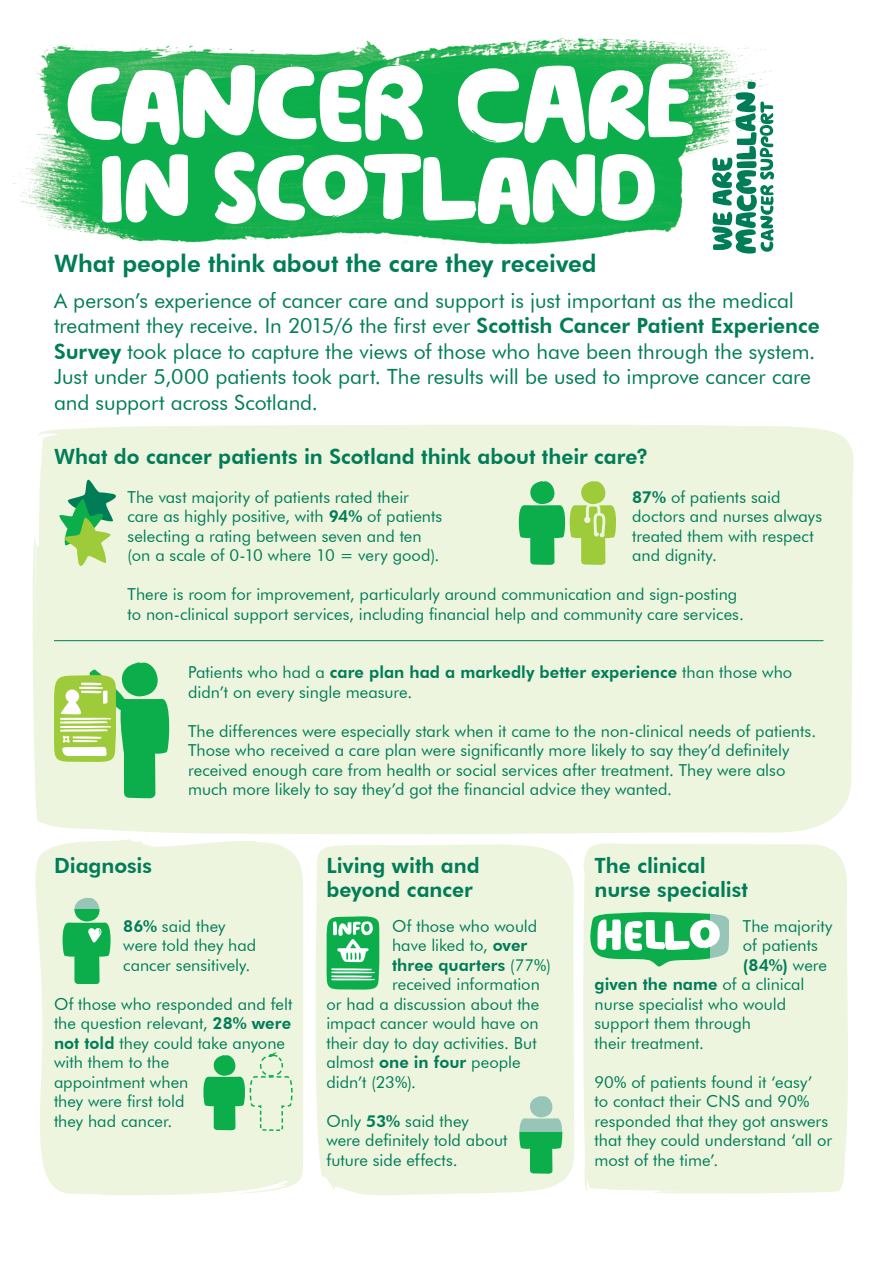
<style>
.page{position:relative;width:893px;height:1263px;background:#fff}
.page>*{position:absolute;margin:0;border:0;box-sizing:border-box;transform-origin:0 0}
.t1{font:103.5px "Macmillan Headline";letter-spacing:-.015em;color:#fff}
.t2{font:93px "Macmillan Headline";letter-spacing:-.02em;color:#fff}
.t3{font:800 24px "Futura BT";color:#007d57}
.t4{font:21px/25.5px "Futura BT";letter-spacing:-.005em;color:#007d57}
.t5{font:800 21px/24px "Futura BT";color:#007d57}
.t6{font:16.5px/19.5px "Futura BT";color:#007d57}
.t7{font:800 16.5px "Futura BT";letter-spacing:.005em;color:#007d57}
.s1{font-weight:800}
.s2{font-weight:400}
</style>
<div class="page">
<img style="left:13px;top:38px;width:762px;height:217px">
<div style="left:583px;top:843px;width:265px;height:351px;background:#eef5df"></div>
<div style="left:315px;top:844px;width:259px;height:352px;background:#eef5df"></div>
<div style="left:35px;top:839px;width:268px;height:356px;background:#eef5df"></div>
<div style="left:32px;top:424px;width:822px;height:410px;background:#eef5df"></div>
<svg style="left:56px;top:478px;width:67px;height:94px;background:#aad7a3"></svg>
<svg style="left:516px;top:481px;width:103px;height:84px;background:#96d588"></svg>
<svg style="left:53px;top:662px;width:120px;height:136px;background:#98d68f"></svg>
<svg style="left:325px;top:916px;width:56px;height:76px"></svg>
<svg style="left:519px;top:1096px;width:43px;height:36px;background:#b9d8c6"></svg>
<svg style="left:519px;top:1132px;width:43px;height:42px;background:#51c379"></svg>
<svg style="left:201px;top:1049px;width:92px;height:83px;background:#aadfb3"></svg>
<svg style="left:720px;top:912px;width:9px;height:55px"></svg>
<svg style="left:590px;top:912px;width:130px;height:55px"></svg>
<hr style="left:54px;top:640px;width:769px;height:1px;background:#007d57">
<svg style="left:62px;top:897px;width:49px;height:12px"></svg>
<svg style="left:62px;top:909px;width:49px;height:75px;background:#5cc781"></svg>
<svg style="left:712px;top:82px;width:62px;height:172px"></svg>
<h1 class="t1" style="left:65px;top:41px;width:630px">CANCER CARE</h1>
<h2 class="t2" style="left:99px;top:131px;width:559px">IN SCOTLAND</h2>
<h3 class="t3" style="left:54px;top:249px;width:544px">What people think about the care they received</h3>
<p class="t4" style="left:54px;top:287px;width:767px">A person’s experience of cancer care and support is just important as the medical treatment they receive. In 2015/6 the first ever <span class="s1">Scottish Cancer Patient Experience Survey</span> took place to capture the views of those who have been through the system.<br>Just under 5,000 patients took part. The results will be used to improve cancer care and support across Scotland.</p>
<p class="t5" style="left:54px;top:444px;width:596px">What do cancer patients in Scotland think about their care?</p>
<p class="t6" style="left:128px;top:487px;width:316px">The vast majority of patients rated their care as highly positive, with <span class="s1">94%</span> of patients selecting a rating between seven and ten (on a scale of 0-10 where 10 = very good).</p>
<p class="t6" style="left:632px;top:487px;width:191px"><span class="s1">87%</span> of patients said doctors and nurses always treated them with respect and dignity.</p>
<p class="t6" style="left:128px;top:584px;width:618px">There is room for improvement, particularly around communication and sign-posting to non-clinical support services, including financial help and community care services.</p>
<p class="t6" style="left:188px;top:662px;width:606px">Patients who had a <span class="s1">care plan had a markedly better experience</span> than those who didn’t on every single measure.</p>
<p class="t6" style="left:188px;top:721px;width:630px">The differences were especially stark when it came to the non-clinical needs of patients.<br>Those who received a care plan were significantly more likely to say they’d definitely received enough care from health or social services after treatment. They were also much more likely to say they’d got the financial advice they wanted.</p>
<p class="t5" style="left:54px;top:853px;width:100px">Diagnosis</p>
<p class="t5" style="left:326px;top:853px;width:155px">Living with and beyond cancer</p>
<p class="t5" style="left:595px;top:853px;width:155px">The clinical nurse specialist</p>
<p class="t6" style="left:123px;top:916px;width:134px"><span class="s1">86%</span> said they were told they had cancer sensitively.</p>
<p class="t6" style="left:392px;top:916px;width:147px">Of those who would</p>
<p class="t6" style="left:392px;top:935px;width:137px">have liked to, <span class="s1">over</span></p>
<p class="t7" style="left:392px;top:955px;width:160px">three quarters <span class="s2">(77%)</span></p>
<p class="t6" style="left:392px;top:974px;width:149px">received information</p>
<p class="t6" style="left:326px;top:994px;width:214px">or had a discussion about the</p>
<p class="t6" style="left:326px;top:1013px;width:214px">impact cancer would have on</p>
<p class="t6" style="left:326px;top:1033px;width:212px">their day to day activities. But</p>
<p class="t6" style="left:326px;top:1052px;width:196px">almost <span class="s1">one in four</span> people</p>
<p class="t6" style="left:326px;top:1072px;width:91px">didn’t (23%).</p>
<p class="t6" style="left:326px;top:1111px;width:183px">Only <span class="s1">53%</span> said they<br>were definitely told about future side effects.</p>
<p class="t6" style="left:54px;top:994px;width:240px">Of those who responded and felt the question relevant, <span class="s1">28% were not told</span> they could take anyone with them to the<br>appointment when<br>they were first told<br>they had cancer.</p>
<p class="t6" style="left:743px;top:916px;width:91px">The majority</p>
<p class="t6" style="left:743px;top:935px;width:77px">of patients</p>
<p class="t7" style="left:743px;top:955px;width:86px">(84%) <span class="s2">were</span></p>
<p class="t7" style="left:595px;top:974px;width:211px">given the name <span class="s2">of a clinical</span></p>
<p class="t6" style="left:595px;top:994px;width:193px">nurse specialist who would</p>
<p class="t6" style="left:595px;top:1013px;width:158px">support them through</p>
<p class="t6" style="left:595px;top:1033px;width:111px">their treatment.</p>
<p class="t6" style="left:595px;top:1072px;width:239px">90% of patients found it ‘easy’<br>to contact their CNS and 90% responded that they got answers that they could understand ‘all or most of the time’.</p>
</div>
